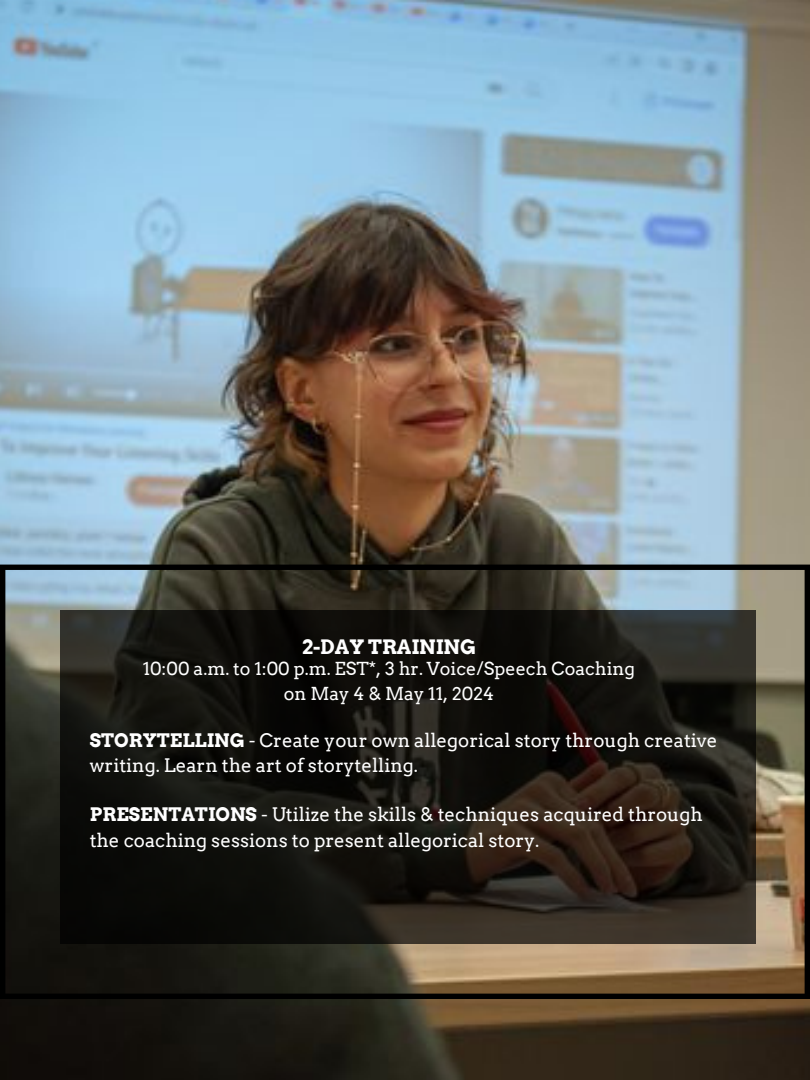
<style>
.page{position:relative;width:810px;height:1080px;background:#fff}
.page>*{position:absolute;margin:0;border:0;box-sizing:border-box;transform-origin:0 0}
.t1{font:700 19.88px "Arvo";color:#fff}
.t2{font:18.69px/25.8px "Arvo";color:#fff}
.t3{font:17.94px "Arvo";color:#fff}
.s1{font-weight:700}
</style>
<div class="page">
<img style="left:0;top:0;width:810px;height:1080px">
<svg style="left:0;top:565px;width:810px;height:434px;background:#585346"></svg>
<svg style="left:60px;top:610px;width:696px;height:334px;background:#17140f"></svg>
<p class="t1" style="left:302px;top:635px;width:176px">2-DAY TRAINING</p>
<p class="t3" style="left:143px;top:658px;width:494px">10:00 a.m. to 1:00 p.m. EST*, 3 hr. Voice/Speech Coaching</p>
<p class="t3" style="left:284px;top:683px;width:212px">on May 4 &amp; May 11, 2024</p>
<p class="t2" style="left:90px;top:727px;width:629px"><span class="s1">STORYTELLING</span> - Create your own allegorical story through creative writing. Learn the art of storytelling.</p>
<p class="t2" style="left:90px;top:802px;width:615px"><span class="s1">PRESENTATIONS</span> - Utilize the skills &amp; techniques acquired through the coaching sessions to present allegorical story.</p>
</div>
